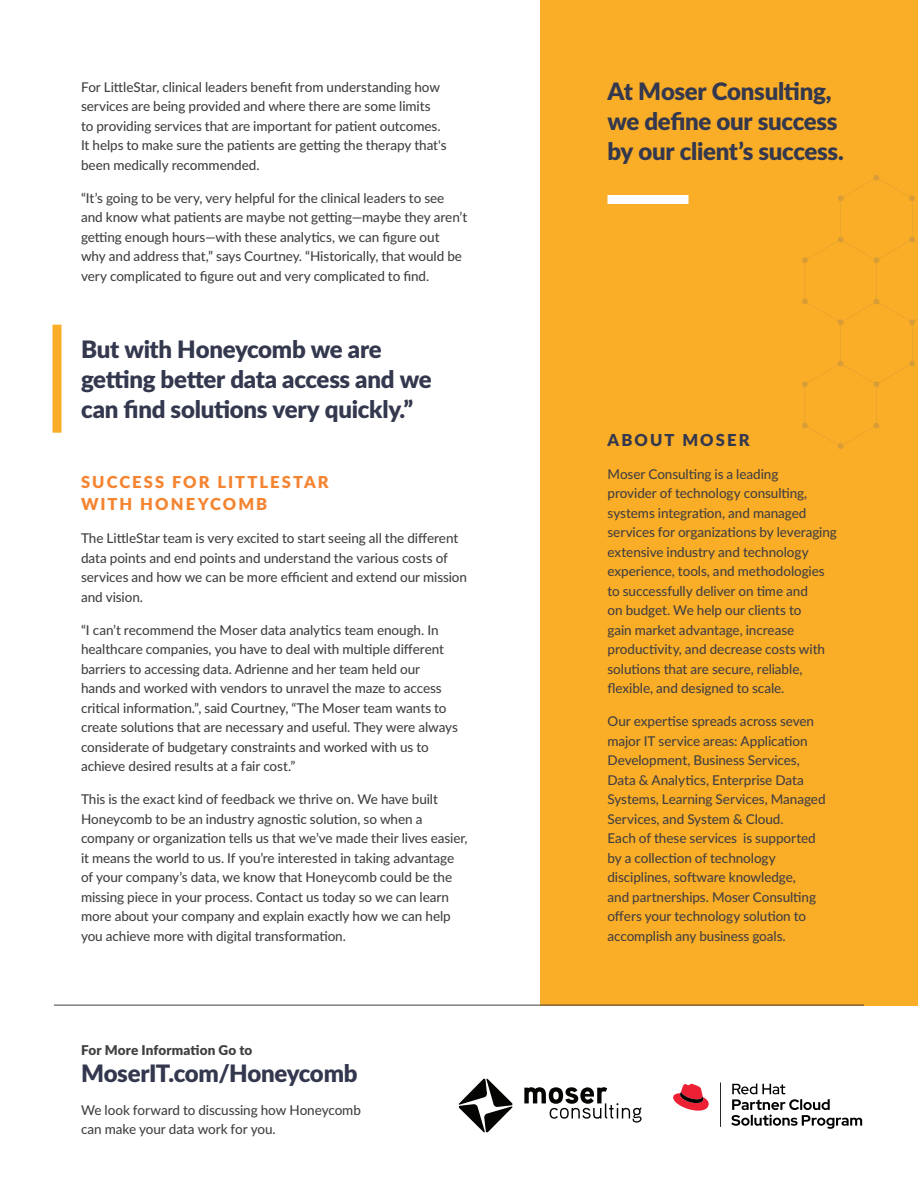
<style>
.page{position:relative;width:918px;height:1188px;background:#fff}
.page>*{position:absolute;margin:0;border:0;box-sizing:border-box;transform-origin:0 0}
.Paragraph_Style_1{font:900 24px/30px "Lato";letter-spacing:-.01em;color:#34384e}
.Paragraph_Style_1-2{font:900 16.5px/22.5px "Lato";letter-spacing:.125em;color:#f58431}
.Paragraph_Style_1-3{font:900 16.5px "Lato";letter-spacing:.13em;color:#34384e}
.Paragraph_Style_1-4{font:500 13.5px/19.5px "Lato";letter-spacing:-.005em;color:#413f41}
.Paragraph_Style_1-5{font:900 13.5px "Lato";letter-spacing:.01em;color:#413f41}
</style>
<div class="page">
<svg style="left:524px;top:1087px;width:118px;height:36px"></svg>
<svg style="left:458px;top:1078px;width:55px;height:55px"></svg>
<svg style="left:731px;top:1083px;width:131px;height:46px"></svg>
<svg style="left:673px;top:1084px;width:36px;height:27px"></svg>
<hr style="left:720px;top:1082px;width:1px;height:45px;background:#000001">
<div style="left:540px;top:0;width:378px;height:1005px;background:#faad26"></div>
<svg style="left:688px;top:175px;width:230px;height:274px"></svg>
<hr style="left:54px;top:1005px;width:810px;height:1px;background:#413f41">
<div style="left:52px;top:325px;width:10px;height:108px;background:#faad26"></div>
<div style="left:608px;top:195px;width:80px;height:9px;background:#fff"></div>
<p class="Paragraph_Style_1-4" style="left:81px;top:77px;width:367px">For LittleStar, clinical leaders benefit from understanding how services are being provided and where there are some limits<br>to providing services that are important for patient outcomes.<br>It helps to make sure the patients are getting the therapy that's been medically recommended.</p>
<p class="Paragraph_Style_1-4" style="left:81px;top:188px;width:388px">“It’s going to be very, very helpful for the clinical leaders to see and know what patients are maybe not getting—maybe they aren’t getting enough hours—with these analytics, we can figure out why and address that,” says Courtney. “Historically, that would be very complicated to figure out and very complicated to find.</p>
<p class="Paragraph_Style_1" style="left:81px;top:334px;width:352px">But with Honeycomb we are getting better data access and we can find solutions very quickly.”</p>
<p class="Paragraph_Style_1-2" style="left:81px;top:470px;width:249px">SUCCESS FOR LITTLESTAR<br>WITH HONEYCOMB</p>
<p class="Paragraph_Style_1-4" style="left:81px;top:528px;width:388px">The LittleStar team is very excited to start seeing all the different data points and end points and understand the various costs of services and how we can be more efficient and extend our mission and vision.</p>
<p class="Paragraph_Style_1-4" style="left:81px;top:619px;width:378px">“I can’t recommend the Moser data analytics team enough. In healthcare companies, you have to deal with multiple different barriers to accessing data. Adrienne and her team held our hands and worked with vendors to unravel the maze to access critical information.”, said Courtney, “The Moser team wants to create solutions that are necessary and useful. They were always considerate of budgetary constraints and worked with us to achieve desired results at a fair cost.”</p>
<p class="Paragraph_Style_1-4" style="left:81px;top:789px;width:388px">This is the exact kind of feedback we thrive on. We have built Honeycomb to be an industry agnostic solution, so when a company or organization tells us that we’ve made their lives easier, it means the world to us. If you’re interested in taking advantage of your company’s data, we know that Honeycomb could be the missing piece in your process. Contact us today so we can learn more about your company and explain exactly how we can help you achieve more with digital transformation.</p>
<p class="Paragraph_Style_1-5" style="left:81px;top:1040px;width:173px">For More Information Go to</p>
<p class="Paragraph_Style_1" style="left:81px;top:1057px;width:278px">MoserIT.com/Honeycomb</p>
<p class="Paragraph_Style_1-4" style="left:81px;top:1100px;width:281px">We look forward to discussing how Honeycomb can make your data work for you.</p>
<p class="Paragraph_Style_1" style="left:608px;top:76px;width:238px">At Moser Consulting, we define our success by our client’s success.</p>
<p class="Paragraph_Style_1-3" style="left:608px;top:427px;width:144px">ABOUT MOSER</p>
<p class="Paragraph_Style_1-4" style="left:608px;top:463px;width:231px">Moser Consulting is a leading<br>provider of technology consulting, systems integration, and managed services for organizations by leveraging extensive industry and technology experience, tools, and methodologies to successfully deliver on time and<br>on budget. We help our clients to<br>gain market advantage, increase productivity, and decrease costs with solutions that are secure, reliable, flexible, and designed to scale.</p>
<p class="Paragraph_Style_1-4" style="left:608px;top:711px;width:220px">Our expertise spreads across seven major IT service areas: Application Development, Business Services, Data &amp; Analytics, Enterprise Data Systems, Learning Services, Managed Services, and System &amp; Cloud.<br>Each of these services is supported by a collection of technology disciplines, software knowledge,<br>and partnerships. Moser Consulting offers your technology solution to accomplish any business goals.</p>
</div>
